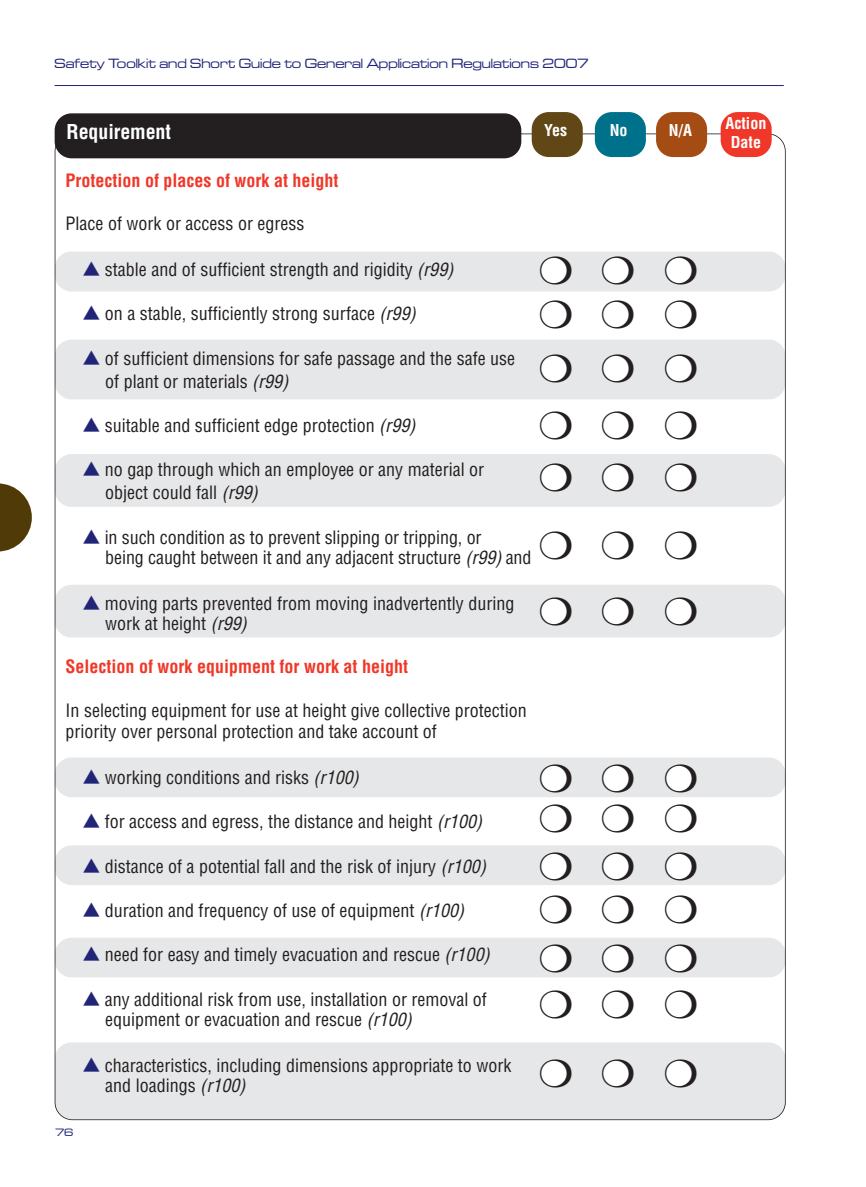
<style>
.page{position:relative;width:866px;height:1187px;background:#fff}
.page>*{position:absolute;margin:0;border:0;box-sizing:border-box;transform-origin:0 0}
.t1{font:39.2px/66.8px "Zapf Dingbats";color:#231f20}
.t2{font:700 condensed 20px "Helvetica";letter-spacing:-.005em;color:#fff}
.t3{font:condensed 18px/20.4px "Helvetica";color:#231f20}
.t4{font:700 condensed 18px "Helvetica";color:#ef3829}
.t5{font:700 condensed 16px/19px "Helvetica";color:#fff;text-align:center}
.t6{font:14px "Microgramma D Medi Exte";color:#222478}
.t7{font:11.2px "Microgramma D Medi Exte";color:#222478}
.s1{color:#222478}
.s2{font-style:italic}
</style>
<div class="page">
<hr style="left:55px;top:85px;width:729px;height:1px;background:#222478">
<div style="left:55px;top:251px;width:731px;height:40px;background:#e6e7e8;border-radius:17px"></div>
<div style="left:55px;top:340px;width:731px;height:59px;background:#e6e7e8;border-radius:17px"></div>
<div style="left:55px;top:454px;width:731px;height:53px;background:#e6e7e8;border-radius:17px"></div>
<div style="left:55px;top:585px;width:731px;height:52px;background:#e6e7e8;border-radius:17px"></div>
<div style="left:55px;top:757px;width:731px;height:40px;background:#e6e7e8;border-radius:17px"></div>
<div style="left:55px;top:845px;width:731px;height:40px;background:#e6e7e8;border-radius:17px"></div>
<div style="left:55px;top:937px;width:731px;height:40px;background:#e6e7e8;border-radius:17px"></div>
<div style="left:55px;top:1042px;width:731px;height:77px;background:#e6e7e8;border-radius:17px"></div>
<div style="left:55px;top:113px;width:466px;height:45px;background:#231f20;border-radius:17px"></div>
<div style="left:532px;top:112px;width:51px;height:45px;background:#614715;border-radius:17px"></div>
<div style="left:595px;top:112px;width:51px;height:45px;background:#00718b;border-radius:17px"></div>
<div style="left:656px;top:112px;width:51px;height:45px;background:#a54c15;border-radius:17px"></div>
<div style="left:721px;top:112px;width:51px;height:45px;background:#ef3829;border-radius:17px"></div>
<div style="left:666px;top:257px;width:28px;height:27px;background:#fff;border-radius:50%"></div>
<div style="left:603px;top:257px;width:28px;height:27px;background:#fff;border-radius:50%"></div>
<div style="left:541px;top:257px;width:29px;height:27px;background:#fff;border-radius:50%"></div>
<div style="left:666px;top:355px;width:28px;height:27px;background:#fff;border-radius:50%"></div>
<div style="left:603px;top:355px;width:28px;height:27px;background:#fff;border-radius:50%"></div>
<div style="left:541px;top:355px;width:29px;height:27px;background:#fff;border-radius:50%"></div>
<div style="left:666px;top:464px;width:28px;height:27px;background:#fff;border-radius:50%"></div>
<div style="left:603px;top:464px;width:28px;height:27px;background:#fff;border-radius:50%"></div>
<div style="left:541px;top:464px;width:29px;height:27px;background:#fff;border-radius:50%"></div>
<div style="left:666px;top:597px;width:28px;height:28px;background:#fff;border-radius:50%"></div>
<div style="left:603px;top:597px;width:28px;height:28px;background:#fff;border-radius:50%"></div>
<div style="left:541px;top:597px;width:29px;height:28px;background:#fff;border-radius:50%"></div>
<div style="left:666px;top:853px;width:28px;height:27px;background:#fff;border-radius:50%"></div>
<div style="left:603px;top:853px;width:28px;height:27px;background:#fff;border-radius:50%"></div>
<div style="left:541px;top:853px;width:29px;height:27px;background:#fff;border-radius:50%"></div>
<div style="left:666px;top:765px;width:28px;height:27px;background:#fff;border-radius:50%"></div>
<div style="left:603px;top:765px;width:28px;height:27px;background:#fff;border-radius:50%"></div>
<div style="left:541px;top:765px;width:29px;height:27px;background:#fff;border-radius:50%"></div>
<div style="left:666px;top:944px;width:28px;height:28px;background:#fff;border-radius:50%"></div>
<div style="left:603px;top:944px;width:28px;height:28px;background:#fff;border-radius:50%"></div>
<div style="left:541px;top:944px;width:29px;height:28px;background:#fff;border-radius:50%"></div>
<div style="left:666px;top:1059px;width:28px;height:28px;background:#fff;border-radius:50%"></div>
<div style="left:603px;top:1059px;width:28px;height:28px;background:#fff;border-radius:50%"></div>
<div style="left:541px;top:1059px;width:29px;height:28px;background:#fff;border-radius:50%"></div>
<svg style="left:0;top:483px;width:32px;height:68px"></svg>
<p class="t6" style="left:55px;top:59px;width:536px">Safety Toolkit and Short Guide to General Application Regulations 2007</p>
<p class="t2" style="left:67px;top:124px;width:106px">Requirement</p>
<p class="t4" style="left:66px;top:174px;width:274px">Protection of places of work at height</p>
<p class="t3" style="left:66px;top:215px;width:240px">Place of work or access or egress</p>
<p class="t3" style="left:83px;top:261px;width:376px"><span class="s1">▲</span> stable and of sufficient strength and rigidity <span class="s2">(r99)</span></p>
<p class="t3" style="left:83px;top:305px;width:338px"><span class="s1">▲</span> on a stable, sufficiently strong surface <span class="s2">(r99)</span></p>
<p class="t3" style="left:105px;top:348px;width:411px;line-height:22.8px;text-indent:-23px"><span class="s1">▲</span> of sufficient dimensions for safe passage and the safe use of plant or materials <span class="s2">(r99)</span></p>
<p class="t3" style="left:83px;top:417px;width:338px"><span class="s1">▲</span> suitable and sufficient edge protection <span class="s2">(r99)</span></p>
<p class="t3" style="left:105px;top:460px;width:380px;line-height:22.8px;text-indent:-23px"><span class="s1">▲</span> no gap through which an employee or any material or object could fall <span class="s2">(r99)</span></p>
<p class="t3" style="left:105px;top:528px;width:428px;text-indent:-23px"><span class="s1">▲</span> in such condition as to prevent slipping or tripping, or<br>being caught between it and any adjacent structure <span class="s2">(r99)</span>and</p>
<p class="t3" style="left:105px;top:594px;width:411px;text-indent:-23px"><span class="s1">▲</span> moving parts prevented from moving inadvertently during work at height <span class="s2">(r99)</span></p>
<p class="t4" style="left:66px;top:660px;width:344px">Selection of work equipment for work at height</p>
<p class="t3" style="left:66px;top:701px;width:463px;line-height:21.6px">In selecting equipment for use at height give collective protection priority over personal protection and take account of</p>
<p class="t3" style="left:83px;top:768px;width:281px"><span class="s1">▲</span> working conditions and risks <span class="s2">(r100)</span></p>
<p class="t3" style="left:83px;top:813px;width:405px"><span class="s1">▲</span> for access and egress, the distance and height <span class="s2">(r100)</span></p>
<p class="t3" style="left:83px;top:857px;width:408px"><span class="s1">▲</span> distance of a potential fall and the risk of injury <span class="s2">(r100)</span></p>
<p class="t3" style="left:83px;top:902px;width:387px"><span class="s1">▲</span> duration and frequency of use of equipment <span class="s2">(r100)</span></p>
<p class="t3" style="left:83px;top:946px;width:412px"><span class="s1">▲</span> need for easy and timely evacuation and rescue <span class="s2">(r100)</span></p>
<p class="t3" style="left:105px;top:990px;width:383px;text-indent:-23px"><span class="s1">▲</span> any additional risk from use, installation or removal of equipment or evacuation and rescue <span class="s2">(r100)</span></p>
<p class="t3" style="left:105px;top:1056px;width:408px;text-indent:-23px"><span class="s1">▲</span> characteristics, including dimensions appropriate to work and loadings <span class="s2">(r100)</span></p>
<p class="t5" style="left:544px;top:122px;width:25px">Yes</p>
<p class="t5" style="left:610px;top:122px;width:19px">No</p>
<p class="t5" style="left:669px;top:122px;width:25px">N/A</p>
<p class="t5" style="left:725px;top:115px;width:42px">Action<br>Date</p>
<h1 class="t1" style="left:539px;top:249px;width:160px;line-height:44px">❍❍❍ ❍❍❍</h1>
<h1 class="t1" style="left:539px;top:340px;width:160px;line-height:56.6px">❍❍❍ ❍❍❍</h1>
<h1 class="t1" style="left:539px;top:444px;width:160px;text-align:justify">❍❍❍ ❍❍❍ ❍❍❍</h1>
<h1 class="t1" style="left:539px;top:759px;width:160px;line-height:39.8px">❍❍❍ ❍❍❍</h1>
<h1 class="t1" style="left:539px;top:845px;width:160px;line-height:43.6px">❍❍❍ ❍❍❍</h1>
<h1 class="t1" style="left:539px;top:935px;width:160px;line-height:46.8px">❍❍❍ ❍❍❍</h1>
<h1 class="t1" style="left:539px;top:1040px;width:160px">❍❍❍</h1>
<p class="t7" style="left:55px;top:1128px;width:20px">76</p>
</div>
